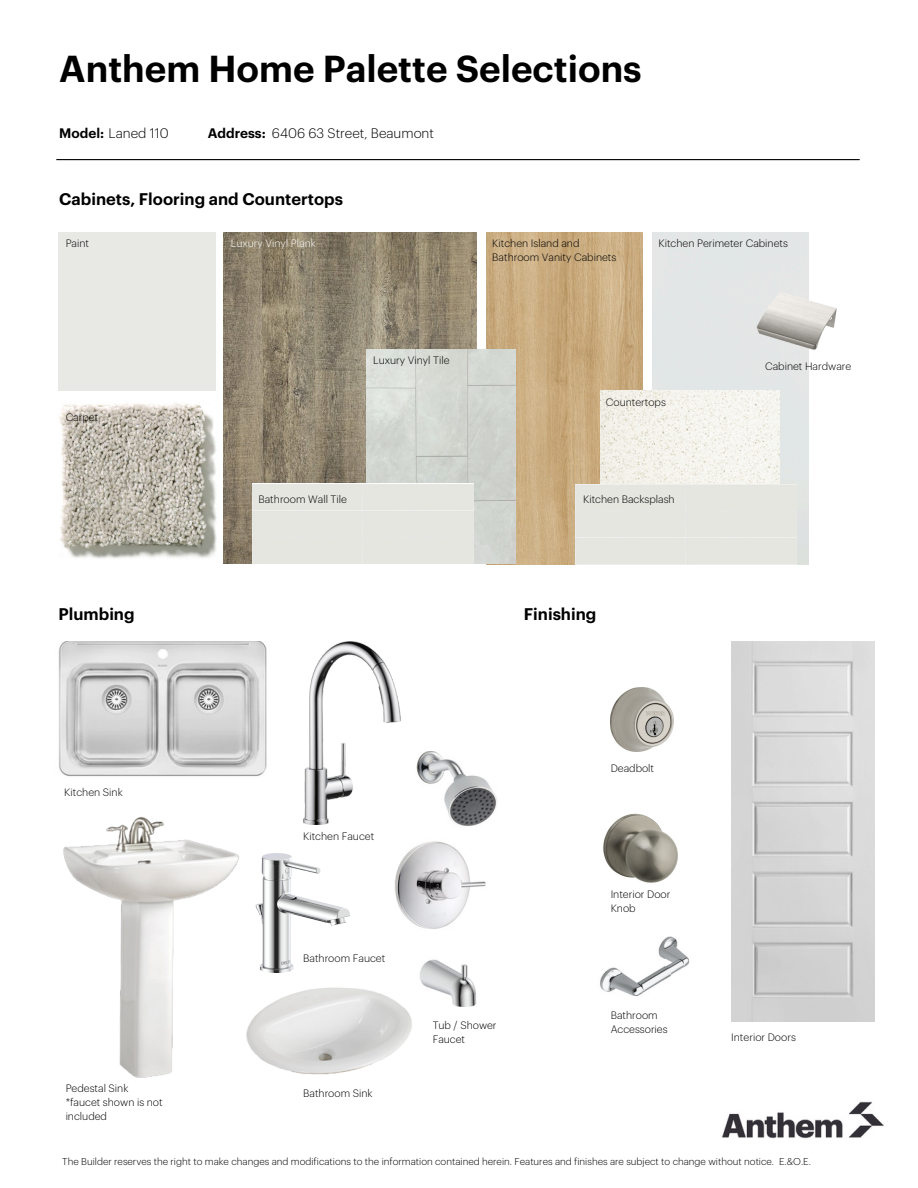
<style>
.page{position:relative;width:918px;height:1188px;background:#fff}
.page>*{position:absolute;margin:0;border:0;box-sizing:border-box;transform-origin:0 0}
.t1{font:600 36.75px "Graphik";color:#000}
.t2{font:600 16.5px "Graphik";color:#000}
.t3{font:300 13.5px "Graphik";color:#000}
.t4{font:600 13.5px "Graphik";color:#000}
.t5{font:300 10.5px/14px "Graphik";color:#000}
.t6{font:300 10.5px "Graphik";color:#fff}
.t7{font:300 9.75px "Graphik";color:#000}
.s1{font-weight:600}
</style>
<div class="page">
<img style="left:722px;top:1101px;width:162px;height:38px">
<img style="left:487px;top:233px;width:156px;height:331px">
<img style="left:59px;top:403px;width:158px;height:156px">
<img style="left:224px;top:233px;width:253px;height:331px">
<img style="left:367px;top:350px;width:149px;height:214px">
<img style="left:600px;top:390px;width:179px;height:94px">
<img style="left:58px;top:642px;width:209px;height:135px">
<img style="left:395px;top:752px;width:102px;height:254px">
<img style="left:303px;top:642px;width:130px;height:182px">
<img style="left:246px;top:945px;width:172px;height:130px">
<img style="left:246px;top:854px;width:117px;height:119px">
<img style="left:63px;top:817px;width:176px;height:261px">
<img style="left:731px;top:642px;width:143px;height:379px">
<img style="left:611px;top:687px;width:63px;height:64px">
<img style="left:603px;top:813px;width:75px;height:70px">
<img style="left:600px;top:936px;width:90px;height:60px">
<hr style="left:56px;top:159px;width:804px;height:1px;background:#000">
<div style="left:252px;top:484px;width:221px;height:79px;background:#e5e6e0"></div>
<div style="left:575px;top:484px;width:221px;height:80px;background:#e5e6e0"></div>
<img style="left:754px;top:277px;width:83px;height:83px">
<p class="t1" style="left:59px;top:52px;width:584px">Anthem Home Palette Selections</p>
<p class="t3" style="left:59px;top:127px;width:111px"><span class="s1">Model:</span> Laned 110</p>
<p class="t4" style="left:208px;top:127px;width:59px">Address:</p>
<p class="t3" style="left:272px;top:127px;width:164px">6406 63 Street, Beaumont</p>
<p class="t2" style="left:59px;top:191px;width:285px">Cabinets, Flooring and Countertops</p>
<p class="t5" style="left:66px;top:237px;width:25px">Paint</p>
<p class="t6" style="left:231px;top:239px;width:87px">Luxury Vinyl Plank</p>
<p class="t5" style="left:66px;top:411px;width:34px">Carpet</p>
<p class="t5" style="left:373px;top:353px;width:78px">Luxury Vinyl Tile</p>
<h2 class="t5" style="left:492px;top:237px;width:126px">Kitchen Island and<br>Bathroom Vanity Cabinets</h2>
<p class="t5" style="left:658px;top:237px;width:131px">Kitchen Perimeter Cabinets</p>
<p class="t5" style="left:765px;top:359px;width:88px">Cabinet Hardware</p>
<h2 class="t5" style="left:606px;top:395px;width:62px">Countertops</h2>
<p class="t2" style="left:59px;top:606px;width:78px">Plumbing</p>
<p class="t5" style="left:64px;top:785px;width:60px">Kitchen Sink</p>
<p class="t5" style="left:66px;top:1081px;width:64px">Pedestal Sink</p>
<p class="t5" style="left:66px;top:1095px;width:99px">*faucet shown is not included</p>
<p class="t5" style="left:258px;top:492px;width:90px">Bathroom Wall Tile</p>
<p class="t5" style="left:583px;top:492px;width:93px">Kitchen Backsplash</p>
<p class="t2" style="left:524px;top:606px;width:74px">Finishing</p>
<p class="t5" style="left:303px;top:830px;width:73px">Kitchen Faucet</p>
<p class="t5" style="left:303px;top:952px;width:84px">Bathroom Faucet</p>
<p class="t5" style="left:303px;top:1086px;width:71px">Bathroom Sink</p>
<p class="t5" style="left:433px;top:1019px;width:65px">Tub / Shower<br>Faucet</p>
<p class="t5" style="left:611px;top:762px;width:45px">Deadbolt</p>
<p class="t5" style="left:611px;top:888px;width:61px">Interior Door<br>Knob</p>
<p class="t5" style="left:611px;top:1009px;width:59px">Bathroom<br>Accessories</p>
<p class="t5" style="left:731px;top:1031px;width:66px">Interior Doors</p>
<p class="t7" style="left:62px;top:1157px;width:750px">The Builder reserves the right to make changes and modifications to the information contained herein. Features and finishes are subject to change without notice. E.&amp;O.E.</p>
</div>
